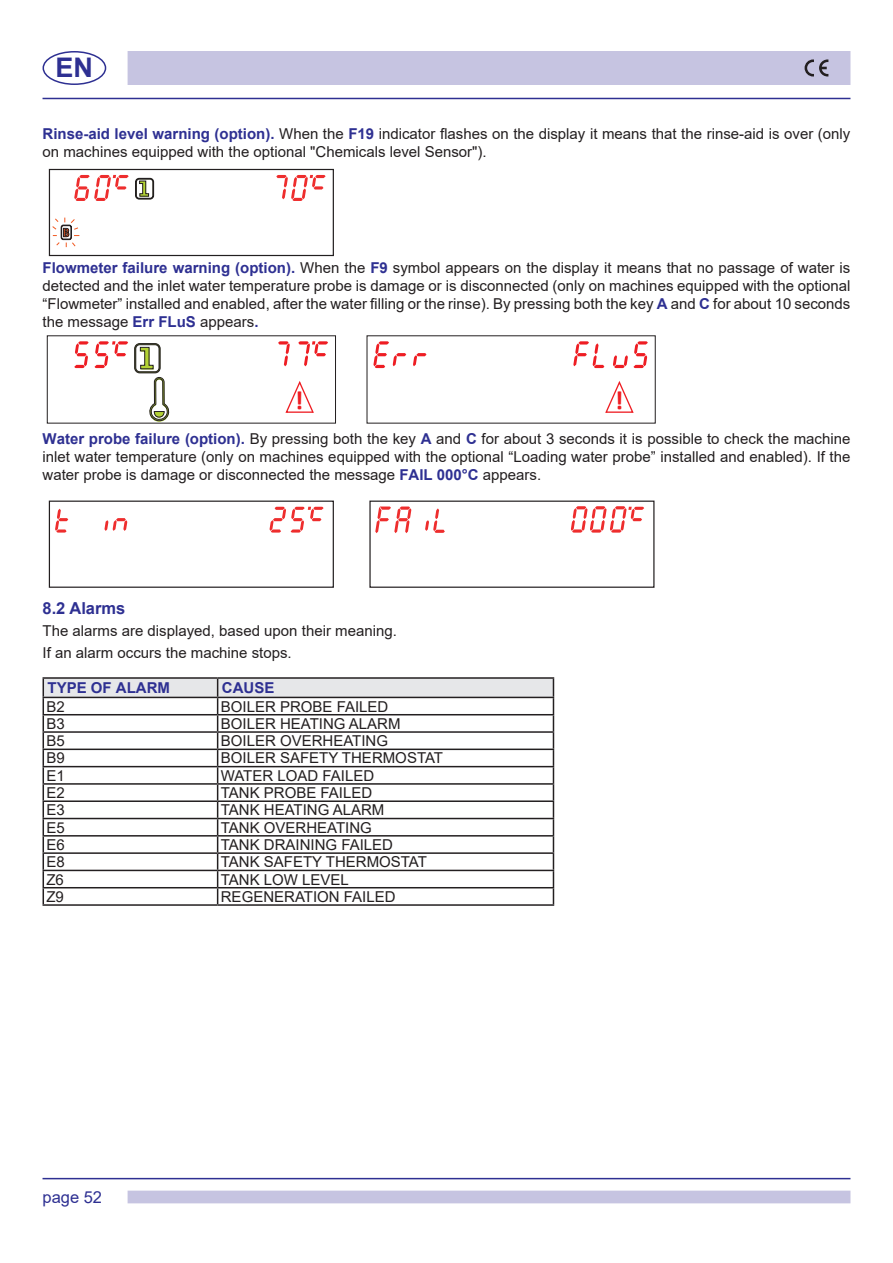
<style>
.page{position:relative;width:893px;height:1263px;background:#fff}
.page>*{position:absolute;margin:0;border:0;box-sizing:border-box;transform-origin:0 0}
.t1{font:700 27px "Arial";color:#2e3092}
.t2{font:700 26.25px "Calibri";color:#ee1d23}
.Sottotitolo_1{font:700 16.5px "Arial";color:#2e3092}
.t3{font:16.5px "Arial";color:#2e3092}
.Corpo_testo_-_paragr{font:15px/18px "Arial";color:#231f20;text-align:justify}
.Corpo_testo{font:15px "Arial";color:#231f20}
.Corpo_testo_-_paragr-2{font:700 15px "Arial";color:#2e3092}
.s1{font-weight:700;color:#2e3092}
</style>
<div class="page">
<div style="left:128px;top:51px;width:722px;height:34px;background:#c6c4e1"></div>
<hr style="left:43px;top:1178px;width:807px;height:1px;background:#2e3092">
<hr style="left:43px;top:98px;width:807px;height:1px;background:#2e3092">
<div style="left:43px;top:51px;width:63px;height:34px;border:2px solid #2e3092;border-radius:50%"></div>
<div style="left:128px;top:1190px;width:722px;height:13px;background:#c6c4e1;border:2px solid #c6c4e1"></div>
<svg style="left:805px;top:59px;width:23px;height:18px"></svg>
<div style="left:49px;top:169px;width:285px;height:87px;border:1px solid #231f20"></div>
<svg style="left:74px;top:175px;width:55px;height:26px"></svg>
<svg style="left:276px;top:175px;width:50px;height:26px"></svg>
<svg style="left:135px;top:178px;width:19px;height:21px"></svg>
<svg style="left:52px;top:218px;width:27px;height:29px"></svg>
<hr style="left:43px;top:677px;width:175px;height:2px;background:#231f20">
<hr style="left:218px;top:677px;width:336px;height:2px;background:#231f20">
<svg style="left:43px;top:678px;width:511px;height:226px"></svg>
<hr style="left:43px;top:904px;width:175px;height:2px;background:#231f20">
<hr style="left:218px;top:904px;width:336px;height:2px;background:#231f20">
<svg style="left:74px;top:341px;width:15px;height:27px"></svg>
<svg style="left:95px;top:341px;width:33px;height:27px"></svg>
<svg style="left:278px;top:341px;width:12px;height:25px"></svg>
<svg style="left:298px;top:341px;width:30px;height:25px"></svg>
<svg style="left:285px;top:381px;width:29px;height:32px"></svg>
<svg style="left:134px;top:343px;width:35px;height:79px"></svg>
<svg style="left:605px;top:381px;width:29px;height:32px"></svg>
<svg style="left:373px;top:341px;width:33px;height:27px"></svg>
<svg style="left:413px;top:353px;width:13px;height:13px"></svg>
<svg style="left:573px;top:341px;width:31px;height:27px"></svg>
<svg style="left:613px;top:341px;width:35px;height:27px"></svg>
<div style="left:49px;top:501px;width:285px;height:87px;border:1px solid #231f20"></div>
<svg style="left:55px;top:509px;width:13px;height:24px"></svg>
<svg style="left:104px;top:518px;width:23px;height:13px"></svg>
<svg style="left:270px;top:507px;width:54px;height:26px"></svg>
<div style="left:369px;top:501px;width:285px;height:87px;border:1px solid #231f20"></div>
<svg style="left:571px;top:506px;width:73px;height:27px"></svg>
<svg style="left:375px;top:506px;width:36px;height:27px"></svg>
<svg style="left:425px;top:508px;width:20px;height:25px"></svg>
<h1 class="t1" style="left:56px;top:48px;width:39px">EN</h1>
<p class="Corpo_testo_-_paragr" style="left:43px;top:124px;width:809px"><span class="s1">Rinse-aid level warning (option).</span> When the <span class="s1">F19</span> indicator flashes on the display it means that the rinse-aid is over (only on machines equipped with the optional "Chemicals level Sensor").</p>
<p class="Corpo_testo_-_paragr" style="left:43px;top:259px;width:809px"><span class="s1">Flowmeter failure warning (option).</span> When the <span class="s1">F9</span> symbol appears on the display it means that no passage of water is detected and the inlet water temperature probe is damage or is disconnected (only on machines equipped with the optional “Flowmeter” installed and enabled, after the water filling or the rinse). By pressing both the key <span class="s1">A</span> and <span class="s1">C</span> for about 10 seconds the message <span class="s1">Err FLuS</span> appears<span class="s1">.</span></p>
<p class="t2" style="left:295px;top:382px;width:10px">!</p>
<p class="t2" style="left:615px;top:382px;width:10px">!</p>
<p class="Corpo_testo_-_paragr" style="left:43px;top:430px;width:809px"><span class="s1">Water probe failure (option).</span> By pressing both the key <span class="s1">A</span> and <span class="s1">C</span> for about 3 seconds it is possible to check the machine inlet water temperature (only on machines equipped with the optional “Loading water probe” installed and enabled). If the water probe is damage or disconnected the message <span class="s1">FAIL 000°C</span> appears.</p>
<p class="Sottotitolo_1" style="left:43px;top:596px;width:84px">8.2 Alarms</p>
<p class="Corpo_testo" style="left:43px;top:620px;width:356px">The alarms are displayed, based upon their meaning.</p>
<p class="Corpo_testo" style="left:43px;top:642px;width:251px">If an alarm occurs the machine stops.</p>
<p class="Corpo_testo_-_paragr-2" style="left:48px;top:677px;width:124px">TYPE OF ALARM</p>
<p class="Corpo_testo_-_paragr-2" style="left:222px;top:677px;width:54px">CAUSE</p>
<p class="Corpo_testo_-_paragr" style="left:46px;top:697px;width:20px">B2</p>
<p class="Corpo_testo_-_paragr" style="left:221px;top:697px;width:169px">BOILER PROBE FAILED</p>
<p class="Corpo_testo_-_paragr" style="left:46px;top:714px;width:20px">B3</p>
<p class="Corpo_testo_-_paragr" style="left:221px;top:714px;width:181px">BOILER HEATING ALARM</p>
<p class="Corpo_testo_-_paragr" style="left:46px;top:732px;width:20px">B5</p>
<p class="Corpo_testo_-_paragr" style="left:221px;top:732px;width:169px">BOILER OVERHEATING</p>
<p class="Corpo_testo_-_paragr" style="left:46px;top:749px;width:20px">B9</p>
<p class="Corpo_testo_-_paragr" style="left:221px;top:749px;width:224px">BOILER SAFETY THERMOSTAT</p>
<p class="Corpo_testo_-_paragr" style="left:46px;top:766px;width:20px">E1</p>
<p class="Corpo_testo_-_paragr" style="left:221px;top:766px;width:155px">WATER LOAD FAILED</p>
<p class="Corpo_testo_-_paragr" style="left:46px;top:784px;width:20px">E2</p>
<p class="Corpo_testo_-_paragr" style="left:221px;top:784px;width:153px">TANK PROBE FAILED</p>
<p class="Corpo_testo_-_paragr" style="left:46px;top:801px;width:20px">E3</p>
<p class="Corpo_testo_-_paragr" style="left:221px;top:801px;width:165px">TANK HEATING ALARM</p>
<p class="Corpo_testo_-_paragr" style="left:46px;top:818px;width:20px">E5</p>
<p class="Corpo_testo_-_paragr" style="left:221px;top:818px;width:153px">TANK OVERHEATING</p>
<p class="Corpo_testo_-_paragr" style="left:46px;top:835px;width:20px">E6</p>
<p class="Corpo_testo_-_paragr" style="left:221px;top:835px;width:174px">TANK DRAINING FAILED</p>
<p class="Corpo_testo_-_paragr" style="left:46px;top:853px;width:20px">E8</p>
<p class="Corpo_testo_-_paragr" style="left:221px;top:853px;width:208px">TANK SAFETY THERMOSTAT</p>
<p class="Corpo_testo_-_paragr" style="left:46px;top:870px;width:19px">Z6</p>
<p class="Corpo_testo_-_paragr" style="left:221px;top:870px;width:130px">TANK LOW LEVEL</p>
<p class="Corpo_testo_-_paragr" style="left:46px;top:887px;width:19px">Z9</p>
<p class="Corpo_testo_-_paragr" style="left:221px;top:887px;width:176px">REGENERATION FAILED</p>
<p class="t3" style="left:43px;top:1185px;width:61px">page 52</p>
</div>
